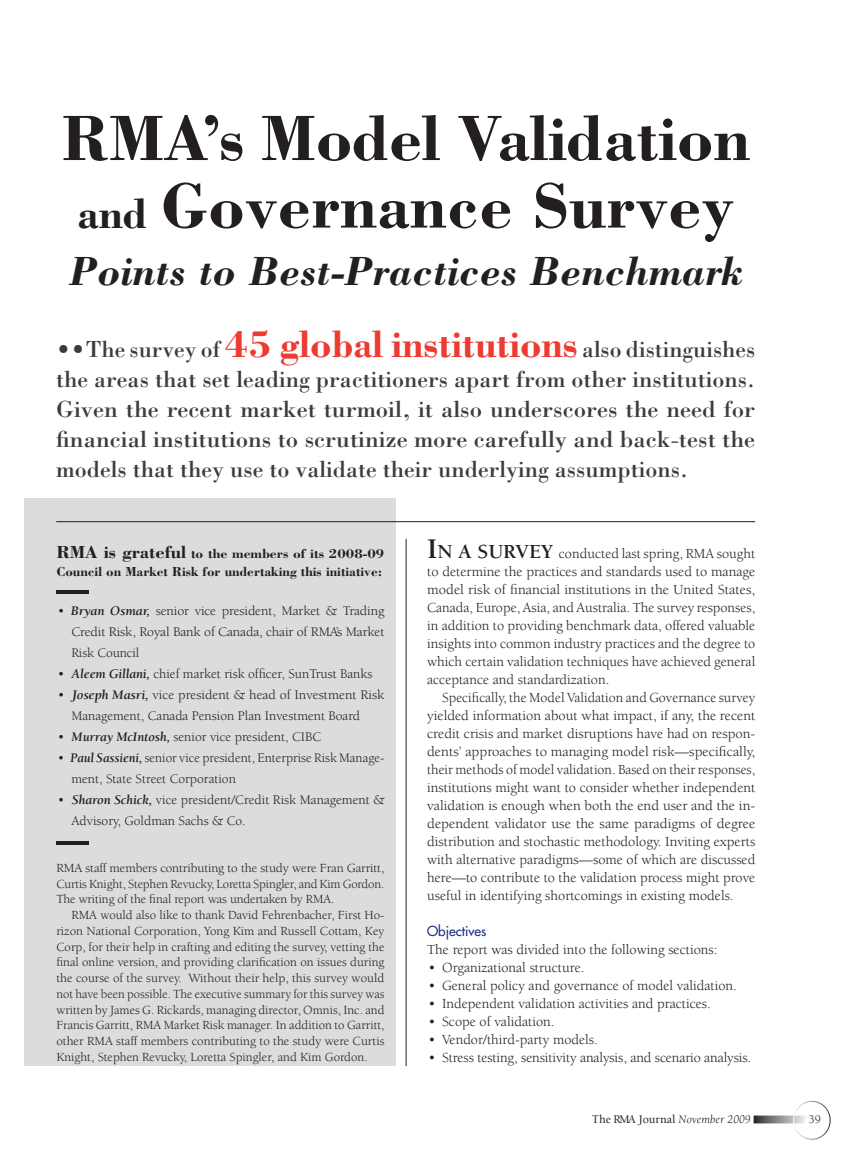
<style>
.page{position:relative;width:864px;height:1175px;background:#fff}
.page>*{position:absolute;margin:0;border:0;box-sizing:border-box;transform-origin:0 0}
.t1{font:700 66px/67.5px "Bodoni";color:#231f20}
.t2{font:italic 700 42px "Bodoni";color:#231f20}
.t3{font:24px/30px "Bodoni";color:#3c3c3d;text-align:justify}
.t4{font:14.25px/18px "Berkeley";color:#231f20;text-align:justify}
.t5{font:13.5px/21px "Berkeley";color:#231f20}
.t6{font:700 13.5px/18px "Bodoni";color:#231f20}
.t7{font:13.5px "Futura";color:#1d3388}
.t8{font:12.75px/15.8px "Berkeley";letter-spacing:-.01em;color:#231f20;text-align:justify}
.t9{font:500 12px "Berkeley";color:#231f20}
.t10{font:12px "Berkeley";color:#231f20}
.s1{font-size:43.5px}
.s2{font-weight:700;font-size:39px;color:#ee3b31}
.s3{font-size:18px}
.s4{font-weight:700;font-style:italic}
.s5{font-weight:700;font-size:29.25px}
.s6{font-weight:700;font-size:20.4px}
.s7{font-weight:400;font-style:italic}
</style>
<div class="page">
<svg style="left:754px;top:1115px;width:52px;height:8px"></svg>
<div style="left:793px;top:1101px;width:38px;height:38px;border:1px solid #fff;border-radius:50%"></div>
<hr style="left:406px;top:539px;width:1px;height:527px;background:#231f20">
<div style="left:25px;top:498px;width:371px;height:568px;background:#dbdcde"></div>
<hr style="left:56px;top:521px;width:699px;height:1px;background:#231f20">
<hr style="left:56px;top:590px;width:32px;height:3px;background:#231f20">
<hr style="left:56px;top:841px;width:32px;height:3px;background:#231f20">
<h1 class="t1" style="left:61px;top:103px;width:690px">RMA’s Model Validation <span class="s1">and</span> Governance Survey</h1>
<h2 class="t2" style="left:69px;top:245px;width:675px">Points to Best-Practices Benchmark</h2>
<p class="t3" style="left:56px;top:334px;width:701px">••The survey of <span class="s2">45 global institutions</span> also distinguishes the areas that set leading practitioners apart from other institutions.<br>Given the recent market turmoil, it also underscores the need for financial institutions to scrutinize more carefully and back-test the models that they use to validate their underlying assumptions.</p>
<p class="t6" style="left:56px;top:544px;width:330px"><span class="s3">RMA is grateful</span> to the members of its 2008-09<br>Council on Market Risk for undertaking this initiative:</p>
<p class="t5" style="left:71px;top:601px;width:315px;text-align:justify;text-indent:-14px">• <span class="s4">Bryan Osmar,</span> senior vice president, Market &amp; Trading Credit Risk, Royal Bank of Canada, chair of RMA’s Market Risk Council</p>
<p class="t5" style="left:58px;top:664px;width:316px">• <span class="s4">Aleem Gillani,</span> chief market risk officer, SunTrust Banks</p>
<p class="t5" style="left:71px;top:685px;width:315px;text-indent:-14px">• <span class="s4">Joseph Masri,</span> vice president &amp; head of Investment Risk<br>Management, Canada Pension Plan Investment Board</p>
<p class="t5" style="left:58px;top:727px;width:265px">• <span class="s4">Murray McIntosh,</span> senior vice president, CIBC</p>
<p class="t5" style="left:71px;top:748px;width:315px;text-indent:-14px">• <span class="s4">Paul Sassieni,</span> senior vice president, Enterprise Risk Manage&shy;ment, State Street Corporation</p>
<p class="t5" style="left:71px;top:790px;width:315px;text-indent:-14px">• <span class="s4">Sharon Schick,</span> vice president/Credit Risk Management &amp;<br>Advisory, Goldman Sachs &amp; Co.</p>
<p class="t8" style="left:56px;top:860px;width:330px">RMA staff members contributing to the study were Fran Garritt, Curtis Knight, Stephen Revucky, Loretta Spingler, and Kim Gordon.<br>The writing of the final report was undertaken by RMA.</p>
<p class="t8" style="left:56px;top:907px;width:330px;text-indent:15px">RMA would also like to thank David Fehrenbacher, First Ho&shy;rizon National Corporation, Yong Kim and Russell Cottam, Key Corp, for their help in crafting and editing the survey, vetting the final online version, and providing clarification on issues during the course of the survey. Without their help, this survey would not have been possible. The executive summary for this survey was written by James G. Rickards, managing director, Omnis, Inc. and Francis Garritt, RMA Market Risk manager. In addition to Garritt, other RMA staff members contributing to the study were Curtis Knight, Stephen Revucky, Loretta Spingler, and Kim Gordon.</p>
<p class="t4" style="left:427px;top:545px;width:330px"><span class="s5">I</span><span class="s6">N A SURVEY</span> conducted last spring, RMA sought to determine the practices and standards used to manage model risk of financial institutions in the United States, Canada, Europe, Asia, and Australia. The survey responses, in addition to providing benchmark data, offered valuable insights into common industry practices and the degree to which certain validation techniques have achieved general acceptance and standardization.</p>
<p class="t4" style="left:427px;top:689px;width:330px;text-indent:15px">Specifically, the Model Validation and Governance survey yielded information about what impact, if any, the recent credit crisis and market disruptions have had on respon&shy;dents’ approaches to managing model risk—specifically, their methods of model validation. Based on their responses, institutions might want to consider whether independent validation is enough when both the end user and the in&shy;dependent validator use the same paradigms of degree distribution and stochastic methodology. Inviting experts with alternative paradigms—some of which are discussed here—to contribute to the validation process might prove useful in identifying shortcomings in existing models.</p>
<p class="t7" style="left:427px;top:923px;width:61px">Objectives</p>
<p class="t4" style="left:427px;top:941px;width:292px">The report was divided into the following sections:</p>
<p class="t4" style="left:429px;top:959px;width:157px">• Organizational structure.</p>
<p class="t4" style="left:429px;top:977px;width:310px">• General policy and governance of model validation.</p>
<p class="t4" style="left:429px;top:995px;width:284px">• Independent validation activities and practices.</p>
<p class="t4" style="left:429px;top:1013px;width:127px">• Scope of validation.</p>
<p class="t4" style="left:429px;top:1031px;width:171px">• Vendor/third-party models.</p>
<p class="t4" style="left:429px;top:1049px;width:324px">• Stress testing, sensitivity analysis, and scenario analysis.</p>
<p class="t9" style="left:592px;top:1113px;width:160px">The RMA Journal <span class="s7">November 2009</span></p>
<p class="t10" style="left:808px;top:1113px;width:14px">39</p>
</div>
